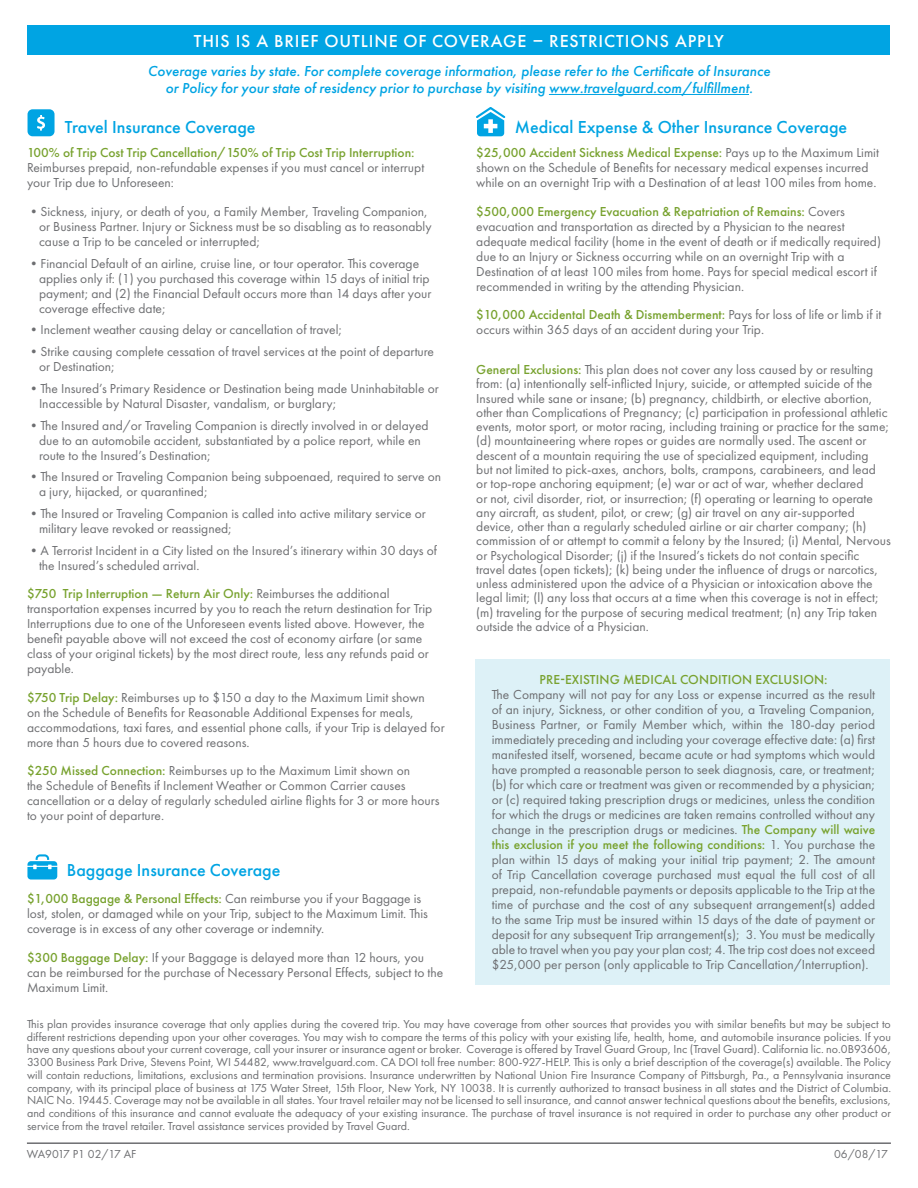
<style>
.page{position:relative;width:918px;height:1188px;background:#fff}
.page>*{position:absolute;margin:0;border:0;box-sizing:border-box;transform-origin:0 0}
.t1{font:500 18px "Futura PT";color:#00a4e3}
.t2{font:500 18px "Futura PT";letter-spacing:.05em;color:#fff}
.t3{font:italic 500 15px/16.5px "Futura PT";color:#00a4e3;text-align:center}
.t4{font:13.5px/15px "Futura PT";color:#6d6e71}
.t5{font:500 13.5px "Futura PT";color:#78a22f}
.t6{font:12px/12.8px "Futura PT";color:#6d6e71;text-align:justify}
.s1{font-weight:500;color:#78a22f}
</style>
<div class="page">
<div style="left:475px;top:659px;width:415px;height:325px;background:#ddf1f7"></div>
<svg style="left:28px;top:109px;width:27px;height:27px"></svg>
<svg style="left:27px;top:854px;width:30px;height:26px"></svg>
<svg style="left:476px;top:107px;width:30px;height:29px"></svg>
<hr style="left:27px;top:1142px;width:864px;height:2px;background:#6d6e71">
<div style="left:28px;top:26px;width:862px;height:29px;background:#00a4e3"></div>
<hr style="left:549px;top:94px;width:200px;height:1px;background:#00a4e3">
<h1 class="t2" style="left:194px;top:30px;width:532px">THIS IS A BRIEF OUTLINE OF COVERAGE – RESTRICTIONS APPLY</h1>
<p class="t3" style="left:148px;top:63px;width:624px">Coverage varies by state. For complete coverage information, please refer to the Certificate of Insurance or Policy for your state of residency prior to purchase by visiting www.travelguard.com/fulfillment.</p>
<h1 class="t1" style="left:65px;top:116px;width:192px">Travel Insurance Coverage</h1>
<p class="t5" style="left:27px;top:145px;width:389px">100% of Trip Cost Trip Cancellation/150% of Trip Cost Trip Interruption:</p>
<p class="t4" style="left:27px;top:160px;width:399px">Reimburses prepaid, non-refundable expenses if you must cancel or interrupt your Trip due to U nforeseen:</p>
<p class="t4" style="left:39px;top:204px;width:394px;text-indent:-12px">•Sickness, injury, or death of you, a Family Member, Traveling Companion, or Business Partner. Injury or Sickness must be so disabling as to reasonably cause a Trip to be canceled or interrupted;</p>
<p class="t4" style="left:39px;top:256px;width:394px;text-indent:-12px">•Financial Default of an airline, cruise line, or tour operator. This coverage applies only if: (1) you purchased this coverage within 15 days of initial trip payment; and (2) the Financial Default occurs more than 14 days after your coverage effective date;</p>
<p class="t4" style="left:27px;top:322px;width:317px">•Inclement weather causing delay or cancellation of travel;</p>
<p class="t4" style="left:39px;top:344px;width:397px;text-indent:-12px">•Strike causing complete cessation of travel services at the point of departure or Destination;</p>
<p class="t4" style="left:39px;top:381px;width:401px;text-indent:-12px">•The Insured’s Primary Residence or Destination being made Uninhabitable or<br>Inaccessible by Natural Disaster, vandalism, or burglary;</p>
<p class="t4" style="left:39px;top:418px;width:391px;text-indent:-12px">•The Insured and/or Traveling Companion is directly involved in or delayed due to an automobile accident, substantiated by a police report, while en route to the Insured’s Destination;</p>
<p class="t4" style="left:39px;top:469px;width:404px;text-indent:-12px">•The Insured or Traveling Companion being subpoenaed, required to serve on a jury, hijacked, or quarantined;</p>
<p class="t4" style="left:39px;top:506px;width:388px;text-indent:-12px">•The Insured or Traveling Companion is called into active military service or military leave revoked or reassigned;</p>
<p class="t4" style="left:39px;top:543px;width:400px;text-indent:-12px">•A Terrorist Incident in a City listed on the Insured’s itinerary within 30 days of the Insured’s scheduled arrival.</p>
<p class="t4" style="left:27px;top:586px;width:407px"><span class="s1">$750 Trip Interruption — Return Air Only:</span> Reimburses the additional transportation expenses incurred by you to reach the return destination for Trip Interruptions due to one of the U nforeseen events listed above. H owever, the benefit payable above will not exceed the cost of economy airfare (or same class of your original tickets) by the most direct route, less any refunds paid or payable.</p>
<p class="t4" style="left:27px;top:690px;width:419px"><span class="s1">$750 Trip Delay:</span> Reimburses up to $150 a day to the Maximum Limit shown<br>on the Schedule of Benefits for Reasonable Additional Expenses for meals, accommodations, taxi fares, and essential phone calls, if your Trip is delayed for more than 5 hours due to covered reasons.</p>
<p class="t4" style="left:27px;top:763px;width:414px"><span class="s1">$250 Missed Connection:</span> Reimburses up to the Maximum Limit shown on<br>the Schedule of Benefits if Inclement Weather or Common Carrier causes cancellation or a delay of regularly scheduled airline flights for 3 or more hours to your point of departure.</p>
<h1 class="t1" style="left:67px;top:859px;width:215px">Baggage Insurance Coverage</h1>
<p class="t4" style="left:27px;top:891px;width:402px"><span class="s1">$1,000 Baggage &amp; Personal Effects:</span> Can reimburse you if your Baggage is lost, stolen, or damaged while on your Trip, subject to the Maximum Limit. This coverage is in excess of any other coverage or indemnity.</p>
<p class="t4" style="left:27px;top:950px;width:418px"><span class="s1">$300 Baggage Delay:</span> If your Baggage is delayed more than 12 hours, you can be reimbursed for the purchase of Necessary Personal Effects, subject to the<br>Maximum Limit.</p>
<h1 class="t1" style="left:515px;top:116px;width:334px">Medical Expense &amp; Other Insurance Coverage</h1>
<p class="t4" style="left:476px;top:145px;width:404px"><span class="s1">$25,000 Accident Sickness Medical Expense:</span> Pays up to the Maximum Limit shown on the Schedule of Benefits for necessary medical expenses incurred while on an overnight Trip with a Destination of at least 100 miles from home.</p>
<p class="t4" style="left:476px;top:204px;width:406px"><span class="s1">$500,000 Emergency Evacuation &amp; Repatriation of Remains:</span> Covers evacuation and transportation as directed by a Physician to the nearest adequate medical facility (home in the event of death or if medically required) due to an Injury or Sickness occurring while on an overnight Trip with a Destination of at least 100 miles from home. Pays for special medical escort if recommended in writing by the attending Physician.</p>
<p class="t4" style="left:476px;top:307px;width:407px"><span class="s1">$10,000 Accidental Death &amp; Dismemberment:</span> Pays for loss of life or limb if it occurs within 365 days of an accident during your Trip.</p>
<p class="t4" style="left:476px;top:363px;width:416px;line-height:14.2px"><span class="s1">General Exclusions:</span> This plan does not cover any loss caused by or resulting from: (a) intentionally self-inflicted Injury, suicide, or attempted suicide of the Insured while sane or insane; (b) pregnancy, childbirth, or elective abortion, other than Complications of Pregnancy; (c) participation in professional athletic events, motor sport, or motor racing, including training or practice for the same; (d) mountaineering where ropes or guides are normally used. The ascent or descent of a mountain requiring the use of specialized equipment, including<br>but not limited to pick-axes, anchors, bolts, crampons, carabineers, and lead<br>or top-rope anchoring equipment; (e) war or act of war, whether declared<br>or not, civil disorder, riot, or insurrection; (f) operating or learning to operate any aircraft, as student, pilot, or crew; (g) air travel on any air-supported device, other than a regularly scheduled airline or air charter company; (h) commission of or attempt to commit a felony by the Insured; (i) Mental, Nervous or Psychological Disorder; (j) if the Insured’s tickets do not contain specific travel dates (open tickets); (k) being under the influence of drugs or narcotics, unless administered upon the advice of a Physician or intoxication above the legal limit; (l) any loss that occurs at a time when this coverage is not in effect; (m) traveling for the purpose of securing medical treatment; (n) any Trip taken outside the advice of a Physician.</p>
<p class="t5" style="left:540px;top:671px;width:167px">PRE-EXISTING MEDICAL conditi</p>
<p class="t5" style="left:731px;top:671px;width:32px">on exclusi</p>
<p class="t5" style="left:803px;top:671px;width:26px">on:</p>
<p class="t4" style="left:492px;top:687px;width:385px;text-align:justify">The Company will not pay for any Loss or expense incurred as the result of an injury, Sickness, or other condition of you, a Traveling Companion, Business Partner, or Family Member which, within the 180-day period immediately preceding and including your coverage effective date: (a) first manifested itself, worsened, became acute or had symptoms which would have prompted a reasonable person to seek diagnosis, care, or treatment; (b) for which care or treatment was given or recommended by a physician; or (c) required taking prescription drugs or medicines, unless the condition for which the drugs or medicines are taken remains controlled without any change in the prescription drugs or medicines. <span class="s1">The Company will waive this exclusion if you meet the following conditions:</span> 1. You purchase the plan within 15 days of making your initial trip payment; 2. The amount of Trip Cancellation coverage purchased must equal the full cost of all prepaid, non-refundable payments or deposits applicable to the Trip at the time of purchase and the cost of any subsequent arrangement(s) added to the same Trip must be insured within 15 days of the date of payment or deposit for any subsequent Trip arrangement(s); 3. You must be medically able to travel when you pay your plan cost; 4. The trip cost does not exceed $25,000 per person (only applicable to Trip Cancellation/Interruption).</p>
<p class="t6" style="left:27px;top:1017px;width:866px">This plan provides insurance coverage that only applies during the covered trip. You may have coverage from other sources that provides you with similar benefits but may be subject to different restrictions depending upon your other coverages. You may wish to compare the terms of this policy with your existing life, health, home, and automobile insurance policies. If you have any questions about your current coverage, call your insurer or insurance agent or broker. Coverage is offered by Travel Guard Group, Inc (Travel Guard). California lic. no.0B93606, 3300 Business Park Drive, Stevens Point, WI 54482, www.travelguard.com. CA DOI toll free number: 800-927-H ELP. This is only a brief description of the coverage(s) available. The Policy will contain reductions, limitations, exclusions and termination provisions. Insurance underwritten by N ational U nion Fire Insurance Company of Pittsburgh, Pa., a Pennsylvania insurance company, with its principal place of business at 175 Water Street, 15th Floor, N ew York, NY 10038. It is currently authorized to transact business in all states and the District of Columbia.<br>NAIC No. 19445. Coverage may not be available in all states. Your travel retailer may not be licensed to sell insurance, and cannot answer technical questions about the benefits, exclusions, and conditions of this insurance and cannot evaluate the adequacy of your existing insurance. The purchase of travel insurance is not required in order to purchase any other product or service from the travel retailer. Travel assistance services provided by Travel Guard.</p>
<p class="t6" style="left:27px;top:1147px;width:111px">WA9017 P1 02/17 AF</p>
<p class="t6" style="left:834px;top:1147px;width:55px">06/08/17</p>
</div>
